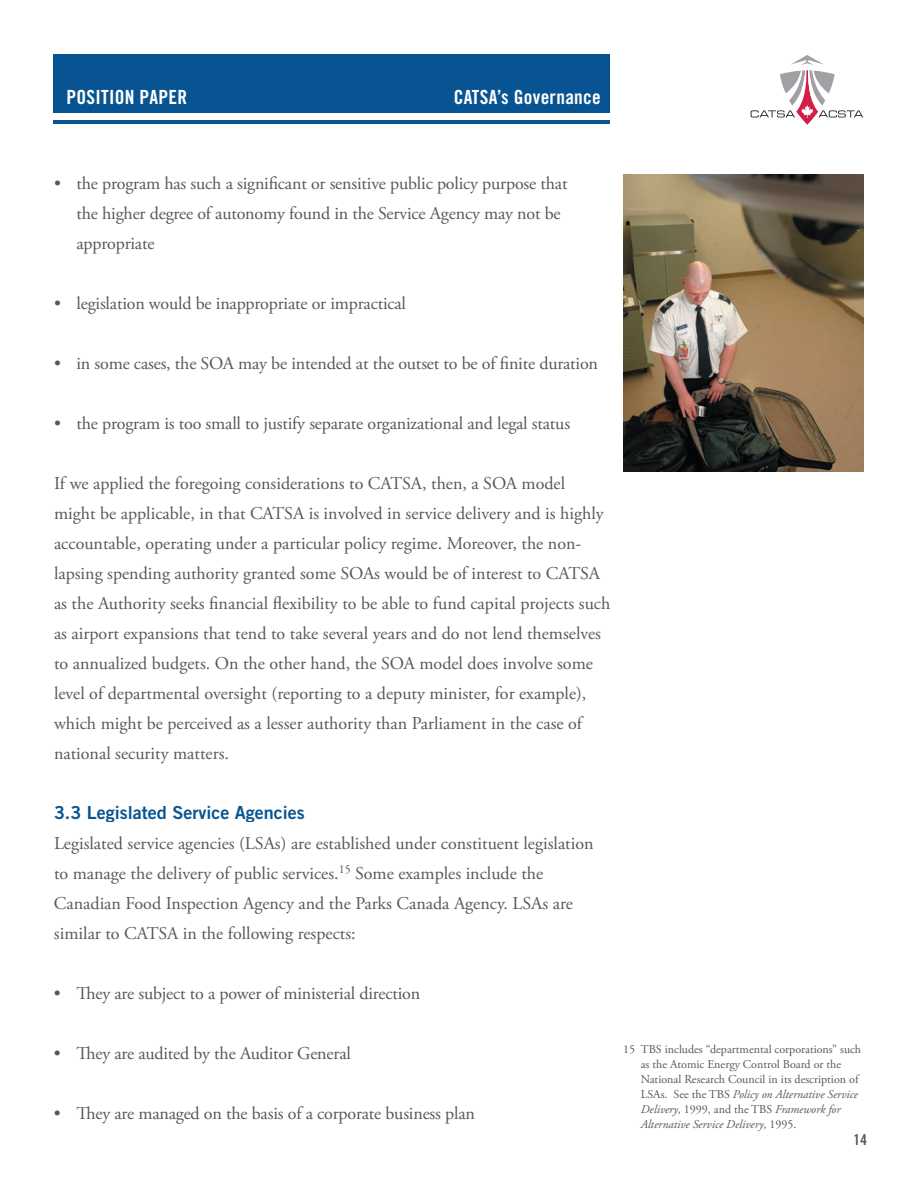
<style>
.page{position:relative;width:918px;height:1188px;background:#fff}
.page>*{position:absolute;margin:0;border:0;box-sizing:border-box;transform-origin:0 0}
.t1{font:19.5px "Trade Gothic Bold Cond Twenty";letter-spacing:.015em;color:#fff}
.t2{font:18px/30px "Adobe Garamond Pro";color:#57585a}
.t3{font:18px "Trade Gothic Bold Two";color:#085492}
.t4{font:15px "Trade Gothic Bold Cond Twenty";color:#57585a}
.t5{font:12px/15px "Adobe Garamond Pro";color:#57585a}
.s1{font-style:italic}
</style>
<div class="page">
<div style="left:54px;top:54px;width:556px;height:58px;background:#085492"></div>
<hr style="left:54px;top:120px;width:556px;height:4px;background:#085492">
<svg style="left:751px;top:55px;width:112px;height:70px"></svg>
<img style="left:623px;top:174px;width:241px;height:297px">
<p class="t1" style="left:67px;top:86px;width:122px">POSITION PAPER</p>
<p class="t1" style="left:454px;top:85px;width:149px">CATSA’s Governance</p>
<p class="t2" style="left:76px;top:168px;width:493px;text-indent:-22px">• the program has such a significant or sensitive public policy purpose that the higher degree of autonomy found in the Service Agency may not be appropriate</p>
<p class="t2" style="left:54px;top:288px;width:354px">• legislation would be inappropriate or impractical</p>
<p class="t2" style="left:54px;top:348px;width:546px">• in some cases, the SOA may be intended at the outset to be of finite duration</p>
<p class="t2" style="left:54px;top:408px;width:518px">• the program is too small to justify separate organizational and legal status</p>
<p class="t2" style="left:54px;top:468px;width:558px">If we applied the foregoing considerations to CATSA, then, a SOA model might be applicable, in that CATSA is involved in service delivery and is highly accountable, operating under a particular policy regime. Moreover, the non&shy;lapsing spending authority granted some SOAs would be of interest to CATSA as the Authority seeks financial flexibility to be able to fund capital projects such as airport expansions that tend to take several years and do not lend themselves to annualized budgets. On the other hand, the SOA model does involve some level of departmental oversight (reporting to a deputy minister, for example), which might be perceived as a lesser authority than Parliament in the case of national security matters.</p>
<p class="t3" style="left:54px;top:801px;width:252px">3.3 Legislated Service Agencies</p>
<p class="t2" style="left:54px;top:828px;width:541px">Legislated service agencies (LSAs) are established under constituent legislation to manage the delivery of public services.<sup>15</sup> Some examples include the Canadian Food Inspection Agency and the Parks Canada Agency. LSAs are similar to CATSA in the following respects:</p>
<p class="t2" style="left:54px;top:978px;width:368px">• They are subject to a power of ministerial direction</p>
<p class="t2" style="left:54px;top:1038px;width:298px">• They are audited by the Auditor General</p>
<p class="t2" style="left:54px;top:1098px;width:423px">• They are managed on the basis of a corporate business plan</p>
<p class="t5" style="left:641px;top:1042px;width:222px;text-indent:-17px">15 TBS includes “departmental corporations” such as the Atomic Energy Control Board or the National Research Council in its description of LSAs. See the TBS <span class="s1">Policy on Alternative Service Delivery</span>, 1999, and the TBS <span class="s1">Framework for Alternative Service Delivery</span>, 1995.</p>
<p class="t4" style="left:853px;top:1131px;width:15px">14</p>
</div>
